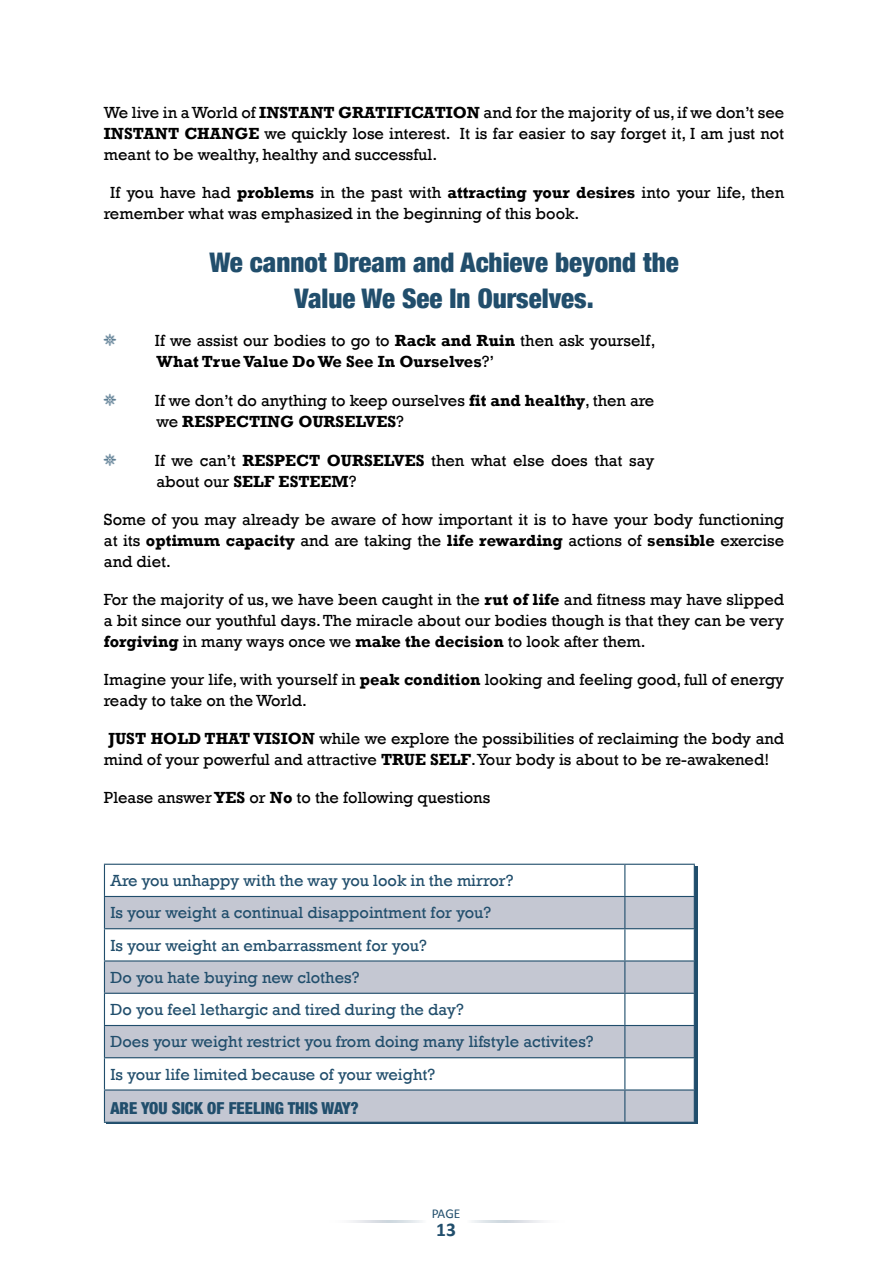
<style>
.page{position:relative;width:893px;height:1263px;background:#fff}
.page>*{position:absolute;margin:0;border:0;box-sizing:border-box;transform-origin:0 0}
.t1{font:900 condensed 27px/36px "Helvetica Neue";color:#214e6c;text-align:center}
.t2{font:700 19.5px "Calibri";color:#214e6c}
.t3{font:18px "Monotype Sorts";color:#214e6c}
.t4{font:16.5px/21px "Rockwell";color:#000}
.t5{font:16.5px/32.2px "Rockwell";color:#214e6c}
.t6{font:900 condensed 16.5px "Helvetica Neue";color:#214e6c}
.t7{font:13.5px "Calibri";color:#214e6c}
.s1{font-weight:700}
</style>
<div class="page">
<svg style="left:351px;top:1220px;width:71px;height:3px"></svg>
<svg style="left:472px;top:1220px;width:71px;height:3px"></svg>
<svg style="left:105px;top:865px;width:589px;height:31px"></svg>
<div style="left:105px;top:897px;width:589px;height:225px;background:#c4c7d2"></div>
<svg style="left:105px;top:929px;width:589px;height:160px"></svg>
<hr style="left:104px;top:864px;width:521px;height:1px;background:#214e6c">
<hr style="left:104px;top:865px;width:1px;height:31px;background:#214e6c">
<hr style="left:625px;top:864px;width:70px;height:1px;background:#214e6c">
<hr style="left:624px;top:865px;width:1px;height:31px;background:#214e6c">
<hr style="left:694px;top:865px;width:1px;height:31px;background:#214e6c">
<hr style="left:104px;top:896px;width:521px;height:1px;background:#214e6c">
<hr style="left:104px;top:897px;width:1px;height:31px;background:#214e6c">
<hr style="left:625px;top:896px;width:70px;height:1px;background:#214e6c">
<hr style="left:624px;top:897px;width:1px;height:31px;background:#214e6c">
<hr style="left:694px;top:897px;width:1px;height:31px;background:#214e6c">
<hr style="left:104px;top:928px;width:521px;height:1px;background:#214e6c">
<hr style="left:104px;top:929px;width:1px;height:31px;background:#214e6c">
<hr style="left:625px;top:928px;width:70px;height:1px;background:#214e6c">
<hr style="left:624px;top:929px;width:1px;height:31px;background:#214e6c">
<hr style="left:694px;top:929px;width:1px;height:31px;background:#214e6c">
<hr style="left:104px;top:960px;width:521px;height:1px;background:#214e6c">
<hr style="left:104px;top:961px;width:1px;height:32px;background:#214e6c">
<hr style="left:625px;top:960px;width:70px;height:1px;background:#214e6c">
<hr style="left:624px;top:961px;width:1px;height:32px;background:#214e6c">
<hr style="left:694px;top:961px;width:1px;height:32px;background:#214e6c">
<hr style="left:104px;top:993px;width:521px;height:1px;background:#214e6c">
<hr style="left:104px;top:994px;width:1px;height:31px;background:#214e6c">
<hr style="left:625px;top:993px;width:70px;height:1px;background:#214e6c">
<hr style="left:624px;top:994px;width:1px;height:31px;background:#214e6c">
<hr style="left:694px;top:994px;width:1px;height:31px;background:#214e6c">
<hr style="left:104px;top:1025px;width:521px;height:1px;background:#214e6c">
<hr style="left:104px;top:1026px;width:1px;height:31px;background:#214e6c">
<hr style="left:625px;top:1025px;width:70px;height:1px;background:#214e6c">
<hr style="left:624px;top:1026px;width:1px;height:31px;background:#214e6c">
<hr style="left:694px;top:1026px;width:1px;height:31px;background:#214e6c">
<hr style="left:104px;top:1057px;width:521px;height:1px;background:#214e6c">
<hr style="left:104px;top:1058px;width:1px;height:31px;background:#214e6c">
<hr style="left:625px;top:1057px;width:70px;height:1px;background:#214e6c">
<hr style="left:624px;top:1058px;width:1px;height:31px;background:#214e6c">
<hr style="left:694px;top:1058px;width:1px;height:31px;background:#214e6c">
<hr style="left:104px;top:1089px;width:521px;height:1px;background:#214e6c">
<hr style="left:104px;top:1090px;width:1px;height:32px;background:#214e6c">
<hr style="left:625px;top:1089px;width:70px;height:1px;background:#214e6c">
<hr style="left:624px;top:1090px;width:1px;height:32px;background:#214e6c">
<hr style="left:694px;top:1090px;width:1px;height:32px;background:#214e6c">
<hr style="left:104px;top:1122px;width:521px;height:1px;background:#214e6c">
<hr style="left:625px;top:1122px;width:70px;height:1px;background:#214e6c">
<p class="t4" style="left:104px;top:102px;width:682px;text-align:justify">We live in a World of <span class="s1">INSTANT GRATIFICATION</span> and for the majority of us, if we don’t see <span class="s1">INSTANT CHANGE</span> we quickly lose interest. It is far easier to say forget it, I am just not meant to be wealthy, healthy and successful.</p>
<p class="t4" style="left:104px;top:182px;width:682px;text-indent:6px">If you have had <span class="s1">problems</span> in the past with <span class="s1">attracting your desires</span> into your life, then remember what was emphasized in the beginning of this book.</p>
<h1 class="t1" style="left:209px;top:243px;width:471px">We cannot Dream and Achieve beyond the<br>Value We See In Ourselves.</h1>
<p class="t3" style="left:104px;top:332px;width:14px">f</p>
<p class="t4" style="left:155px;top:331px;width:502px">If we assist our bodies to go to <span class="s1">Rack and Ruin</span> then ask yourself,<br><span class="s1">What True Value Do We See In Ourselves</span>?’</p>
<p class="t3" style="left:104px;top:391px;width:14px">f</p>
<p class="t4" style="left:155px;top:390px;width:501px">If we don’t do anything to keep ourselves <span class="s1">fit and healthy</span>, then are we <span class="s1">RESPECTING OURSELVES</span>?</p>
<p class="t3" style="left:104px;top:451px;width:14px">f</p>
<p class="t4" style="left:155px;top:450px;width:501px">If we can’t <span class="s1">RESPECT OURSELVES</span> then what else does that say about our <span class="s1">SELF ESTEEM</span>?</p>
<p class="t4" style="left:104px;top:509px;width:682px;text-align:justify">Some of you may already be aware of how important it is to have your body functioning at its <span class="s1">optimum capacity</span> and are taking the <span class="s1">life rewarding</span> actions of <span class="s1">sensible</span> exercise and diet.</p>
<p class="t4" style="left:104px;top:589px;width:682px;text-align:justify">For the majority of us, we have been caught in the <span class="s1">rut of life</span> and fitness may have slipped a bit since our youthful days. The miracle about our bodies though is that they can be very <span class="s1">forgiving</span> in many ways once we <span class="s1">make the decision</span> to look after them.</p>
<p class="t4" style="left:104px;top:669px;width:682px">Imagine your life, with yourself in <span class="s1">peak condition</span> looking and feeling good, full of energy ready to take on the World.</p>
<p class="t4" style="left:104px;top:728px;width:682px"><span class="s1">JUST HOLD THAT VISION</span> while we explore the possibilities of reclaiming the body and mind of your powerful and attractive <span class="s1">TRUE SELF</span>. Your body is about to be re-awakened!</p>
<p class="t4" style="left:104px;top:787px;width:388px">Please answer <span class="s1">YES</span> or <span class="s1">No</span> to the following questions</p>
<p class="t5" style="left:110px;top:865px;width:485px">Are you unhappy with the way you look in the mirror?<br>Is your weight a continual disappointment for you?<br>Is your weight an embarrassment for you?<br>Do you hate buying new clothes?<br>Do you feel lethargic and tired during the day?<br>Does your weight restrict you from doing many lifstyle activites?<br>Is your life limited because of your weight?</p>
<p class="t6" style="left:110px;top:1095px;width:250px">ARE YOU SICK OF FEELING THIS WAY?</p>
<p class="t7" style="left:432px;top:1205px;width:30px">PAGE</p>
<p class="t2" style="left:436px;top:1216px;width:21px">13</p>
</div>
